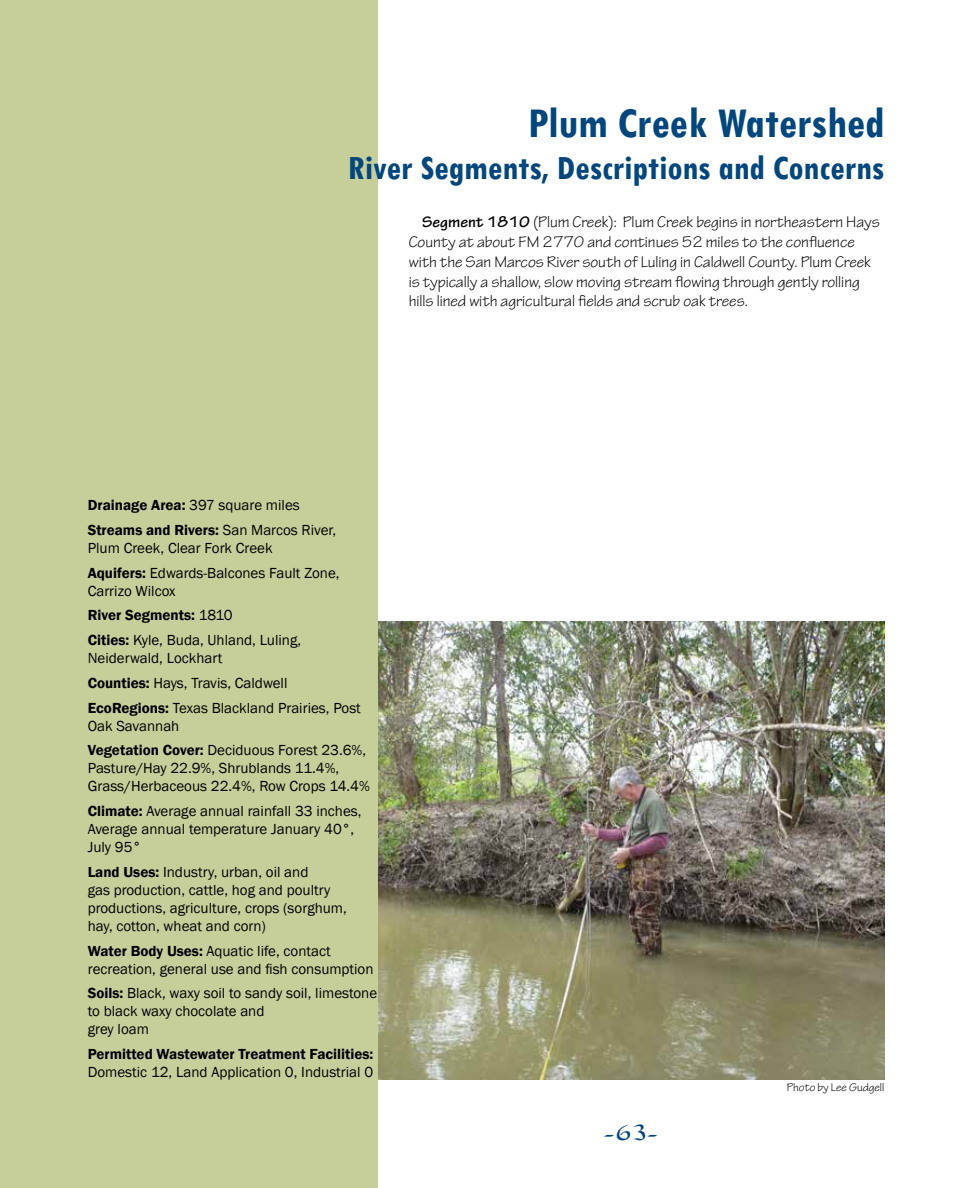
<style>
.page{position:relative;width:972px;height:1188px;background:#fff}
.page>*{position:absolute;margin:0;border:0;box-sizing:border-box;transform-origin:0 0}
.t1{font:700 condensed 45px "Tw Cen";color:#00467f}
.t2{font:700 condensed 36px "Tw Cen";color:#00467f}
.t3{font:27px "Dorovar FLF Carolus";color:#00467f}
.t4{font:16.5px/19.8px "Tekton Pro";color:#000}
.t5{font:15px/18px "Franklin Gothic";color:#000}
.t6{font:600 15px/24.8px "Franklin Gothic";color:#000}
.t7{font:12px "Tekton Pro";color:#000}
.s1{font-weight:700}
.s2{font-weight:400}
.s3{font-weight:600}
</style>
<div class="page">
<img style="left:378px;top:621px;width:506px;height:459px">
<div style="left:0;top:0;width:378px;height:1188px;background:#c6cf9a"></div>
<h1 class="t1" style="left:528px;top:96px;width:358px">Plum Creek Watershed</h1>
<h2 class="t2" style="left:348px;top:146px;width:538px">River Segments, Descriptions and Concerns</h2>
<p class="t4" style="left:409px;top:213px;width:473px;text-indent:13px"><span class="s1">Segment 1810</span> (Plum Creek): Plum Creek begins in northeastern Hays County at about FM 2770 and continues 52 miles to the confluence with the San Marcos River south of Luling in Caldwell County. Plum Creek is typically a shallow, slow moving stream flowing through gently rolling hills lined with agricultural fields and scrub oak trees.</p>
<p class="t6" style="left:88px;top:493px;width:250px">Drainage Area: <span class="s2">397 square miles<br></span>Streams and Rivers: <span class="s2">San Marcos River,</span></p>
<p class="t5" style="left:88px;top:536px;width:253px;line-height:24.8px">Plum Creek, Clear Fork Creek<br><span class="s3">Aquifers:</span> Edwards-Balcones Fault Zone,</p>
<p class="t5" style="left:88px;top:579px;width:215px;line-height:24.8px">Carrizo Wilcox<br><span class="s3">River Segments:</span> 1810<br><span class="s3">Cities:</span> Kyle, Buda, Uhland, Luling,</p>
<p class="t5" style="left:88px;top:646px;width:275px;line-height:24.8px">Neiderwald, Lockhart<br><span class="s3">Counties:</span> Hays, Travis, Caldwell<br><span class="s3">EcoRegions:</span> Texas Blackland Prairies, Post</p>
<p class="t5" style="left:88px;top:714px;width:280px;line-height:24.8px">Oak Savannah<br><span class="s3">Vegetation Cover:</span> Deciduous Forest 23.6%,</p>
<p class="t5" style="left:88px;top:760px;width:284px">Pasture/Hay 22.9%, Shrublands 11.4%,<br>Grass/Herbaceous 22.4%, Row Crops 14.4%</p>
<p class="t5" style="left:88px;top:803px;width:275px"><span class="s3">Climate:</span> Average annual rainfall 33 inches,<br>Average annual temperature January 40°,<br>July 95°</p>
<p class="t5" style="left:88px;top:863px;width:261px"><span class="s3">Land Uses:</span> Industry, urban, oil and<br>gas production, cattle, hog and poultry productions, agriculture, crops (sorghum, hay, cotton, wheat and corn)</p>
<p class="t5" style="left:88px;top:942px;width:287px"><span class="s3">Water Body Uses:</span> Aquatic life, contact recreation, general use and fish consumption</p>
<p class="t5" style="left:88px;top:985px;width:291px"><span class="s3">Soils:</span> Black, waxy soil to sandy soil, limestone to black waxy chocolate and<br>grey loam</p>
<p class="t6" style="left:88px;top:1042px;width:287px">Permitted Wastewater Treatment Facilities:</p>
<p class="t5" style="left:88px;top:1064px;width:287px">Domestic 12, Land Application 0, Industrial 0</p>
<h3 class="t3" style="left:603px;top:1119px;width:57px">-63-</h3>
<p class="t7" style="left:787px;top:1081px;width:99px">Photo by Lee Gudgell</p>
</div>
